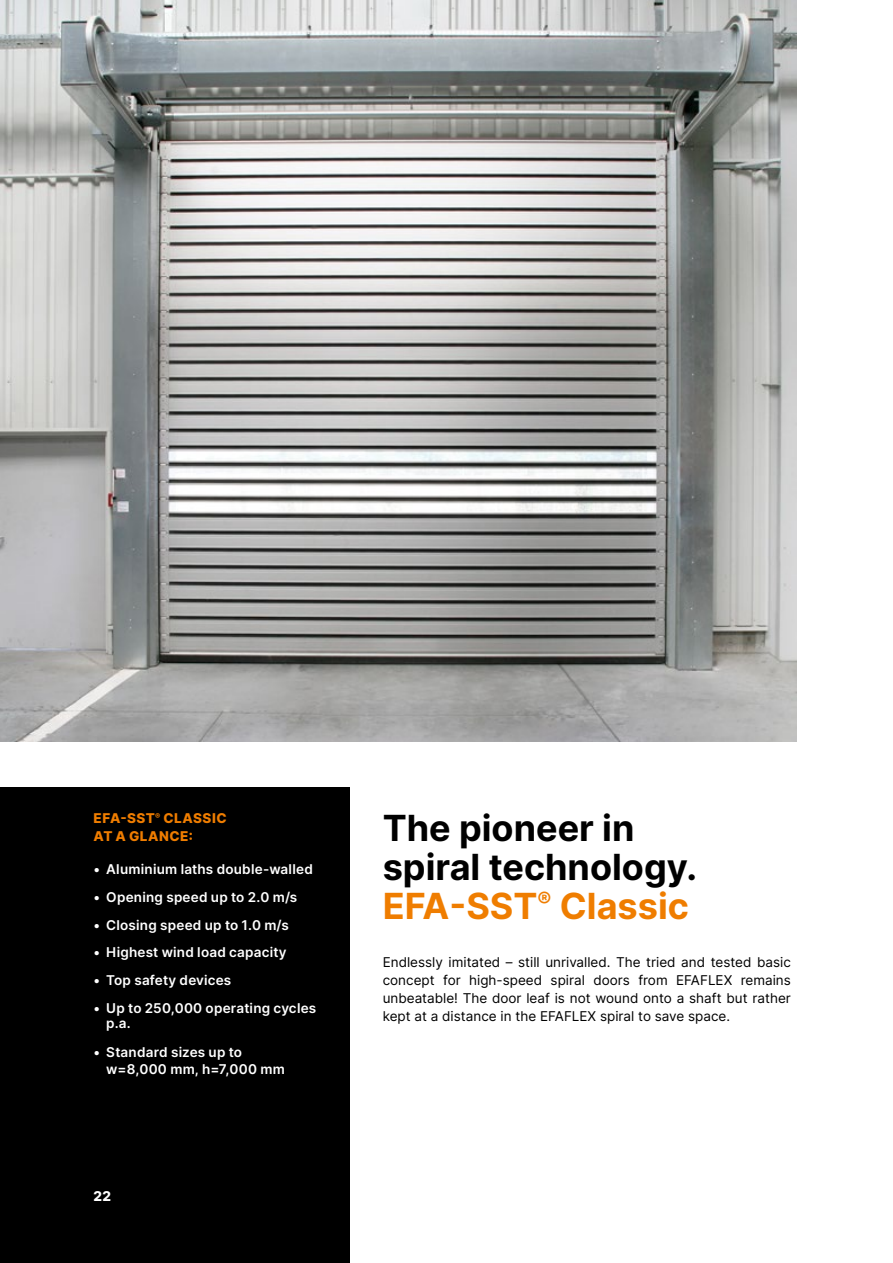
<style>
.page{position:relative;width:893px;height:1263px;background:#fff}
.page>*{position:absolute;margin:0;border:0;box-sizing:border-box;transform-origin:0 0}
.t1{font:700 36px/39px "Inter";color:#000}
.t2{font:13.5px/18px "Inter";color:#000;text-align:justify}
.t3{font:600 13.5px/15px "Inter";letter-spacing:.015em;color:#fff}
.t4{font:800 13.5px/18px "Inter";letter-spacing:.035em;color:#ef7d00}
.t5{font:800 13.5px "Inter";color:#fff}
.s1{color:#ef7d00}
</style>
<div class="page">
<div style="left:0;top:787px;width:349px;height:476px;background:#000"></div>
<img style="left:0;top:0;width:797px;height:741px">
<p class="t4" style="left:94px;top:809px;width:135px">EFA-SST<sup>®</sup> CLASSIC<br>AT A GLANCE:</p>
<p class="t3" style="left:94px;top:861px;width:221px">• Aluminium laths double-walled</p>
<p class="t3" style="left:94px;top:889px;width:205px">• Opening speed up to 2.0 m/s</p>
<p class="t3" style="left:94px;top:917px;width:197px">• Closing speed up to 1.0 m/s</p>
<p class="t3" style="left:94px;top:944px;width:195px">• Highest wind load capacity</p>
<p class="t3" style="left:94px;top:972px;width:139px">• Top safety devices</p>
<p class="t3" style="left:106px;top:1000px;width:211px;text-indent:-13px">• Up to 250,000 operating cycles p.a.</p>
<p class="t3" style="left:106px;top:1044px;width:180px;line-height:16.5px;text-indent:-13px">• Standard sizes up to w=8,000 mm, h=7,000 mm</p>
<p class="t5" style="left:94px;top:1186px;width:19px">22</p>
<h1 class="t1" style="left:383px;top:807px;width:316px">The pioneer in spiral technology.<br><span class="s1">EFA-SST</span><sup>®</sup> <span class="s1">Classic</span></h1>
<p class="t2" style="left:383px;top:953px;width:410px">Endlessly imitated – still unrivalled. The tried and tested basic concept for high-speed spiral doors from EFAFLEX remains unbeatable! The door leaf is not wound onto a shaft but rather kept at a distance in the EFAFLEX spiral to save space.</p>
</div>
